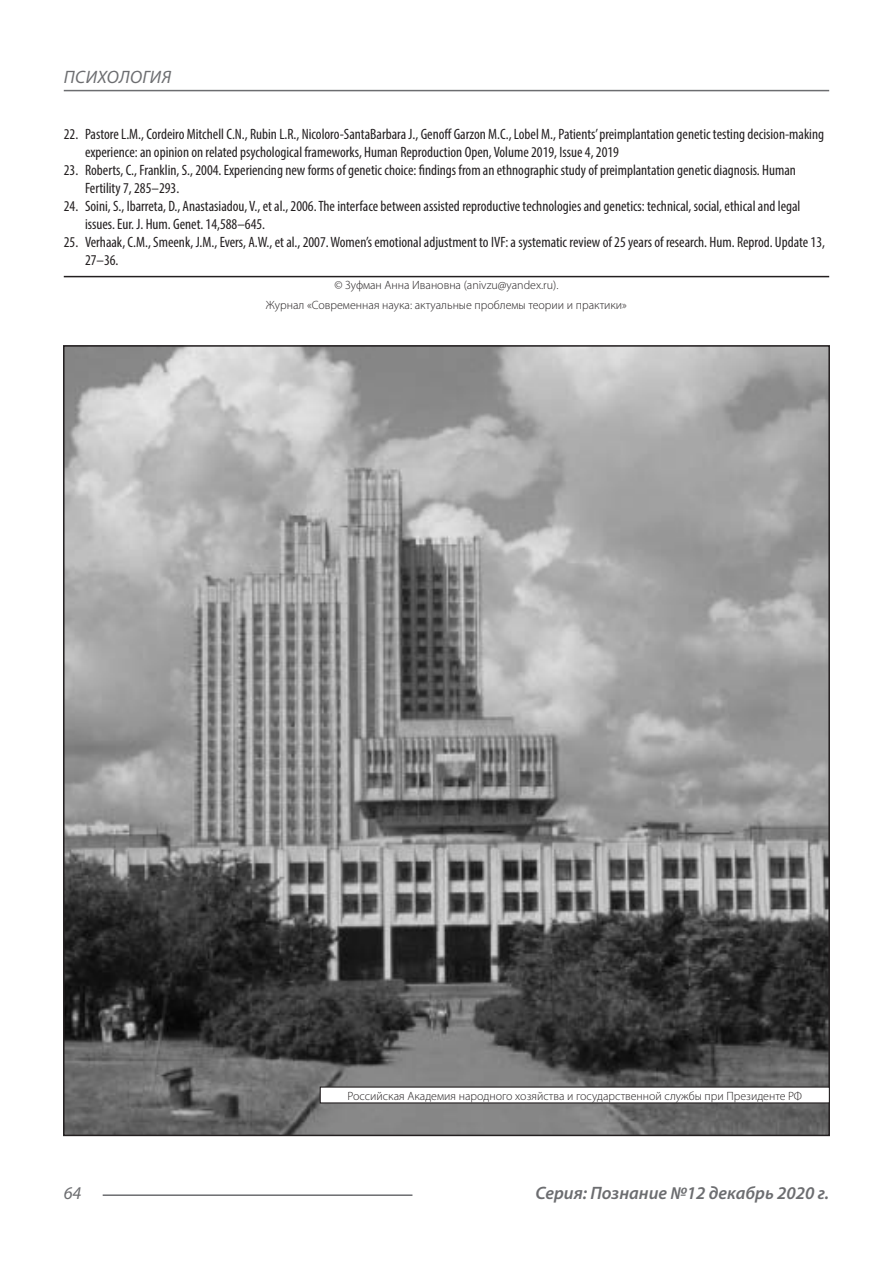
<style>
.page{position:relative;width:893px;height:1263px;background:#fff}
.page>*{position:absolute;margin:0;border:0;box-sizing:border-box;transform-origin:0 0}
.t1{font:italic 600 18px "Myriad Pro";color:#6c6d70}
.t2{font:italic 18px "Myriad Pro";letter-spacing:.02em;color:#6c6d70}
.t3{font:condensed 15px/18px "Myriad Pro";color:#231f20}
.Автор_копирайт{font:300 12px "Myriad Pro";color:#231f20}
</style>
<div class="page">
<hr style="left:103px;top:1194px;width:309px;height:2px;background:#6c6d70">
<hr style="left:64px;top:90px;width:765px;height:1px;background:#6c6d70">
<hr style="left:64px;top:276px;width:765px;height:1px;background:#231f20">
<img style="left:66px;top:348px;width:761px;height:785px">
<div style="left:320px;top:1087px;width:509px;height:16px;background:#fff"></div>
<div style="left:320px;top:1086px;width:510px;height:17px;border:1px solid #231f20"></div>
<p class="t2" style="left:64px;top:66px;width:109px">ПСИХОЛОГИЯ</p>
<p class="t3" style="left:85px;top:125px;width:741px;text-indent:-21px">22. Pastore L.M., Cordeiro Mitchell C.N., Rubin L.R., Nicoloro-SantaBarbara J., Genoff Garzon M.C., Lobel M., Patients’ preimplantation genetic testing decision-making experience: an opinion on related psychological frameworks, Human Reproduction Open, Volume 2019, Issue 4, 2019</p>
<p class="t3" style="left:85px;top:161px;width:712px;text-indent:-21px">23. Roberts, C., Franklin, S., 2004. Experiencing new forms of genetic choice: findings from an ethnographic study of preimplantation genetic diagnosis. Human<br>Fertility 7, 285–293.</p>
<p class="t3" style="left:85px;top:197px;width:717px;text-indent:-21px">24. Soini, S., Ibarreta, D., Anastasiadou, V., et al., 2006. The interface between assisted reproductive technologies and genetics: technical, social, ethical and legal issues. Eur. J. Hum. Genet. 14,588–645.</p>
<p class="t3" style="left:85px;top:233px;width:741px;text-indent:-21px">25. Verhaak, C.M., Smeenk, J.M., Evers, A.W., et al., 2007. Women’s emotional adjustment to IVF: a systematic review of 25 years of research. Hum. Reprod. Update 13,<br>27–36.</p>
<p class="Автор_копирайт" style="left:335px;top:278px;width:225px">© Зуфман Анна Ивановна (anivzu@yandex.ru).</p>
<p class="Автор_копирайт" style="left:266px;top:297px;width:363px">Журнал «Современная наука: актуальные проблемы теории и практики»</p>
<p class="Автор_копирайт" style="left:347px;top:1088px;width:456px">Российская Академия народного хозяйства и государственной службы при Президенте РФ</p>
<p class="t2" style="left:64px;top:1182px;width:19px">64</p>
<p class="t1" style="left:535px;top:1182px;width:295px">Серия: Познание №12 декабрь 2020 г.</p>
</div>
